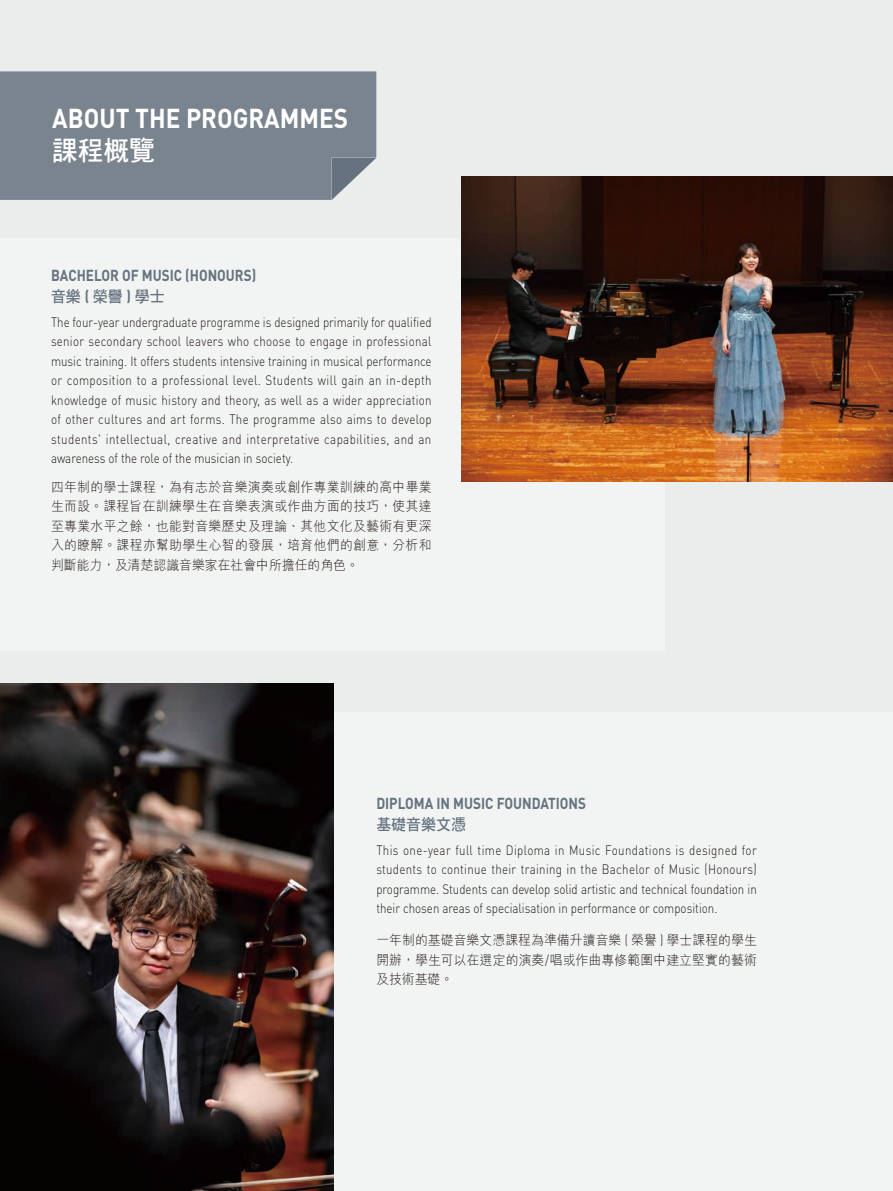
<style>
.page{position:relative;width:893px;height:1191px;background:#eaedec}
.page>*{position:absolute;margin:0;border:0;box-sizing:border-box;transform-origin:0 0}
.t1{font:700 27px "DIN Pro";color:#fff;scale:.9 1}
.t2{font:27px "DF Hei HK W7";color:#fff;scale:.95 1}
.t3{font:700 15.75px "DIN Pro";color:#66727f;scale:.85 1}
.t4{font:15.75px "DF Hei HK W7";color:#66727f;scale:.95 1}
.t5{font:300 13.5px/19.5px "DIN Pro";color:#231916;text-align:justify;scale:.85 1}
.t6{font:300 13.5px/19.5px "M Hei HK";letter-spacing:.01em;color:#231916;text-align:justify;scale:.95 1}
.s1{font-family:"DIN Pro";font-weight:700}
.s2{font-family:"DIN Pro"}
</style>
<div class="page">
<div style="left:0;top:238px;width:665px;height:412px;background:#f2f4f3"></div>
<div style="left:218px;top:712px;width:675px;height:479px;background:#f2f4f3"></div>
<img style="left:461px;top:176px;width:432px;height:305px">
<img style="left:0;top:683px;width:334px;height:508px">
<div style="left:0;top:71px;width:376px;height:129px;background:#7a848f"></div>
<svg style="left:332px;top:158px;width:44px;height:42px"></svg>
<h1 class="t1" style="left:52px;top:100px;width:330px">ABOUT THE PROGRAMMES</h1>
<h1 class="t2" style="left:52px;top:136px;width:110px">課程概覽</h1>
<p class="t3" style="left:51px;top:265px;width:243px">BACHELOR OF MUSIC (HONOURS)</p>
<p class="t4" style="left:51px;top:288px;width:121px">音樂<span class="s1">(</span>榮譽<span class="s1">)</span>學士</p>
<p class="t5" style="left:51px;top:312px;width:449px">The four-year undergraduate programme is designed primarily for qualified senior secondary school leavers who choose to engage in professional music training. It offers students intensive training in musical performance or composition to a professional level. Students will gain an in-depth knowledge of music history and theory, as well as a wider appreciation of other cultures and art forms. The programme also aims to develop students' intellectual, creative and interpretative capabilities, and an awareness of the role of the musician in society.</p>
<p class="t6" style="left:51px;top:476px;width:402px">四年制的學士課程，為有志於音樂演奏或創作專業訓練的高中畢業生而設。課程旨在訓練學生在音樂表演或作曲方面的技巧，使其達至專業水平之餘，也能對音樂歷史及理論、其他文化及藝術有更深入的瞭解。課程亦幫助學生心智的發展，培育他們的創意，分析和判斷能力，及清楚認識音樂家在社會中所擔任的角色。</p>
<p class="t3" style="left:376px;top:792px;width:248px">DIPLOMA IN MUSIC FOUNDATIONS</p>
<p class="t4" style="left:376px;top:816px;width:96px">基礎音樂文憑</p>
<p class="t5" style="left:376px;top:839px;width:449px">This one-year full time Diploma in Music Foundations is designed for students to continue their training in the Bachelor of Music (Honours) programme. Students can develop solid artistic and technical foundation in their chosen areas of specialisation in performance or composition.</p>
<p class="t6" style="left:376px;top:930px;width:402px">一年制的基礎音樂文憑課程為準備升讀音樂 <span class="s2">(</span> 榮譽 <span class="s2">)</span> 學士課程的學生開辦，學生可以在選定的演奏<span class="s2">/</span>唱或作曲專修範圍中建立堅實的藝術及技術基礎。</p>
</div>
